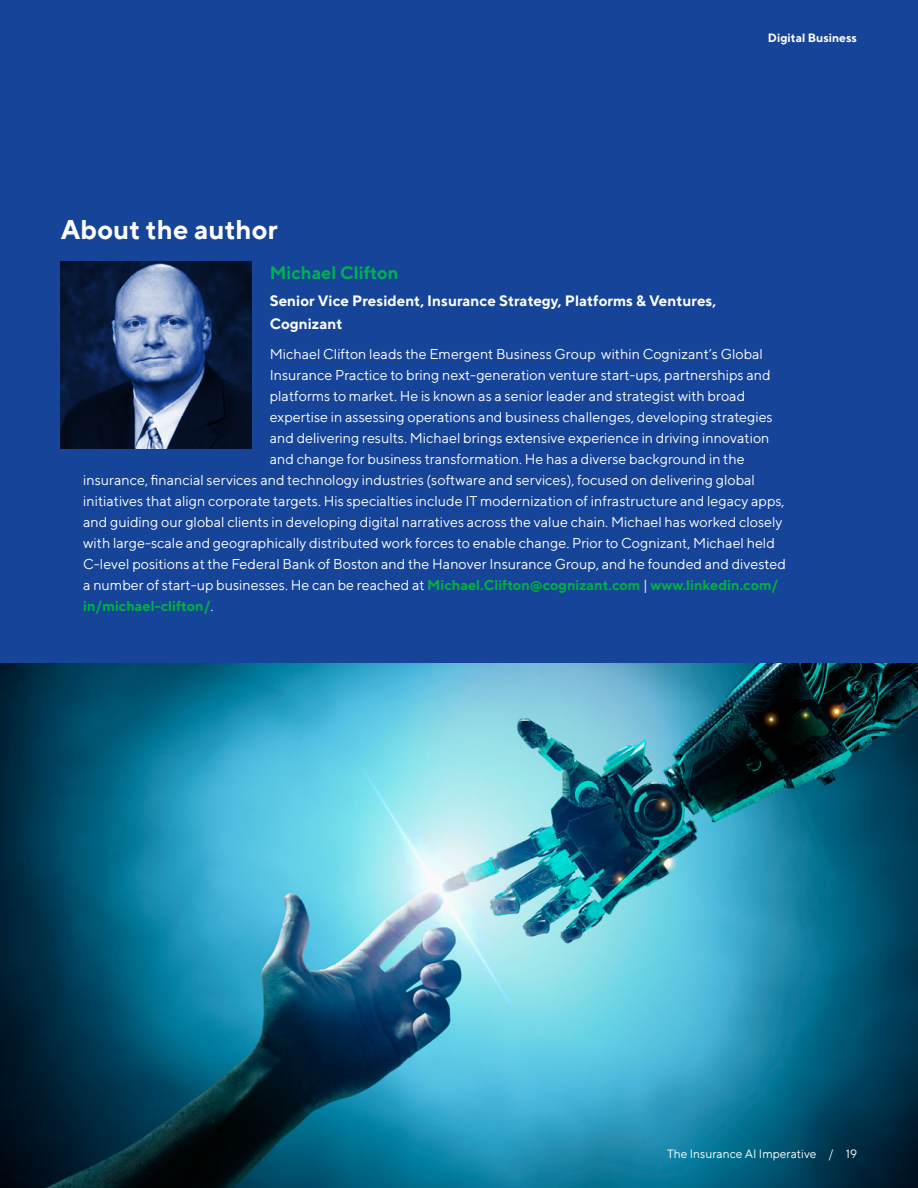
<style>
.page{position:relative;width:918px;height:1188px;background:#fff}
.page>*{position:absolute;margin:0;border:0;box-sizing:border-box;transform-origin:0 0}
.t1{font:700 27px "TT Norms";color:#fff}
.t2{font:700 18px "TT Norms";color:#00af54}
.t3{font:700 15px/22.5px "TT Norms";color:#fff}
.t4{font:14.25px "TT Norms";color:#fff}
.t5{font:700 14.25px "TT Norms";color:#00b140}
.t6{font:12px "TT Norms";color:#fff}
.t7{font:700 12px "TT Norms";color:#fff}
.s1{font-weight:400;color:#fff}
</style>
<div class="page">
<div style="left:1px;top:0;width:917px;height:706px;background:#164499"></div>
<img style="left:60px;top:262px;width:192px;height:186px">
<img style="left:0;top:663px;width:918px;height:525px">
<p class="t7" style="left:768px;top:30px;width:91px">Digital Business</p>
<h1 class="t1" style="left:61px;top:213px;width:218px">About the author</h1>
<p class="t2" style="left:270px;top:262px;width:130px">Michael Clifton</p>
<p class="t3" style="left:270px;top:289px;width:448px">Senior Vice President, Insurance Strategy, Platforms &amp; Ventures,<br>Cognizant</p>
<p class="t4" style="left:270px;top:345px;width:495px">Michael Clifton leads the Emergent Business Group within Cognizant’s Global</p>
<p class="t4" style="left:270px;top:366px;width:502px">Insurance Practice to bring next-generation venture start-ups, partnerships and</p>
<p class="t4" style="left:270px;top:387px;width:477px">platforms to market. He is known as a senior leader and strategist with broad</p>
<p class="t4" style="left:270px;top:408px;width:505px">expertise in assessing operations and business challenges, developing strategies</p>
<p class="t4" style="left:270px;top:429px;width:501px">and delivering results. Michael brings extensive experience in driving innovation</p>
<p class="t4" style="left:270px;top:450px;width:476px">and change for business transformation. He has a diverse background in the</p>
<p class="t4" style="left:83px;top:471px;width:673px">insurance, financial services and technology industries (software and services), focused on delivering global</p>
<p class="t4" style="left:83px;top:492px;width:703px">initiatives that align corporate targets. His specialties include IT modernization of infrastructure and legacy apps,</p>
<p class="t4" style="left:83px;top:513px;width:701px">and guiding our global clients in developing digital narratives across the value chain. Michael has worked closely</p>
<p class="t4" style="left:83px;top:534px;width:693px">with large-scale and geographically distributed work forces to enable change. Prior to Cognizant, Michael held</p>
<p class="t4" style="left:83px;top:555px;width:704px">C-level positions at the Federal Bank of Boston and the Hanover Insurance Group, and he founded and divested</p>
<p class="t5" style="left:83px;top:576px;width:697px"><span class="s1">a number of start-up businesses. He can be reached at</span> Michael.Clifton@cognizant.com <span class="s1">|</span> www.linkedin.com/</p>
<p class="t5" style="left:83px;top:597px;width:132px">in/michael-clifton/<span class="s1">.</span></p>
<p class="t6" style="left:667px;top:1146px;width:191px">The Insurance AI Imperative / 19</p>
</div>
